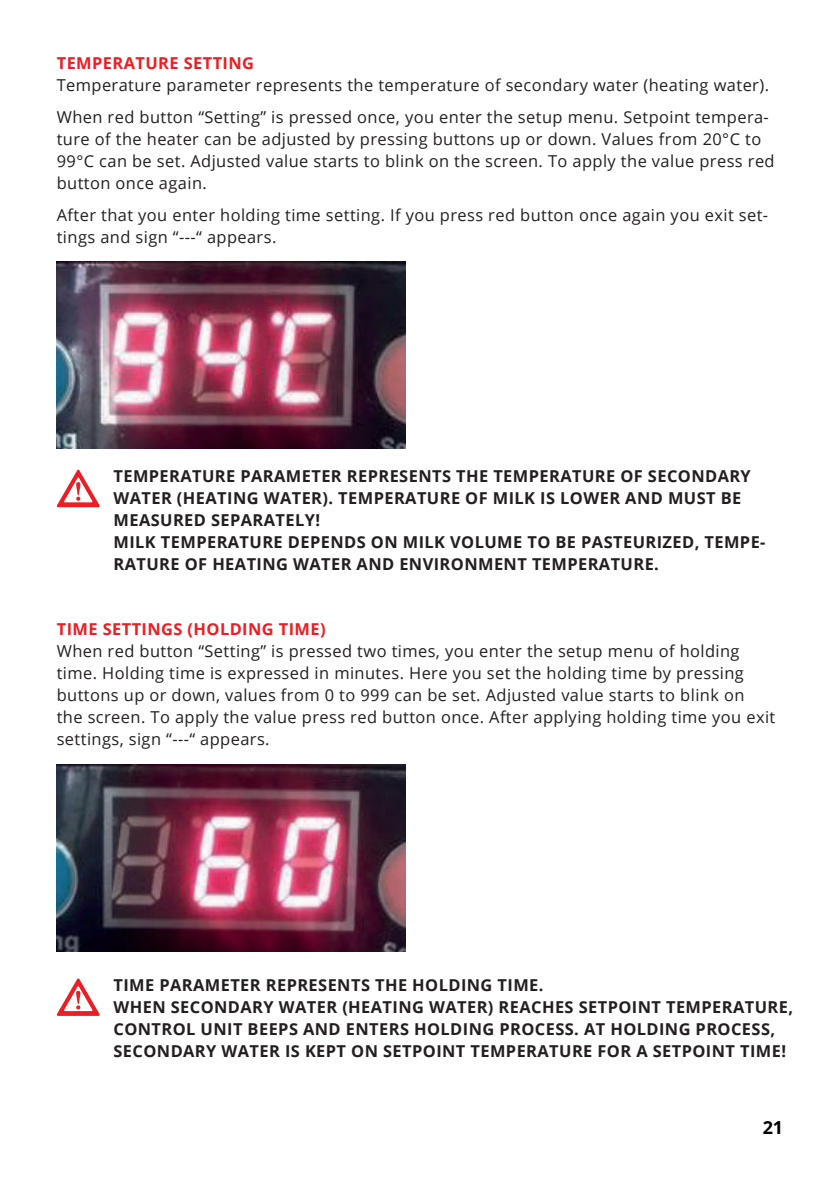
<style>
.page{position:relative;width:840px;height:1191px;background:#fff}
.page>*{position:absolute;margin:0;border:0;box-sizing:border-box;transform-origin:0 0}
.t1{font:700 18px "Open Sans";color:#000001}
.t2{font:16.4px/22px "Open Sans";letter-spacing:.025em;color:#231f20}
.t3{font:700 16.4px/22px "Open Sans";letter-spacing:.025em;color:#231f20}
.t4{font:700 16.4px "Open Sans";letter-spacing:.025em;color:#ee1d23}
</style>
<div class="page">
<img style="left:57px;top:261px;width:348px;height:187px">
<svg style="left:56px;top:469px;width:44px;height:38px"></svg>
<img style="left:57px;top:764px;width:348px;height:187px">
<svg style="left:56px;top:978px;width:44px;height:38px"></svg>
<p class="t4" style="left:57px;top:52px;width:199px">TEMPERATURE SETTING</p>
<p class="t2" style="left:57px;top:69px;width:713px;line-height:32px">Temperature parameter represents the temperature of secondary water (heating water).<br>When red button “Setting” is pressed once, you enter the setup menu. Setpoint tempera-</p>
<p class="t2" style="left:57px;top:128px;width:719px">ture of the heater can be adjusted by pressing buttons up or down. Values from 20°C to<br>99°C can be set. Adjusted value starts to blink on the screen. To apply the value press red button once again.</p>
<p class="t2" style="left:57px;top:204px;width:712px">After that you enter holding time setting. If you press red button once again you exit set&shy;tings and sign “---“ appears.</p>
<p class="t3" style="left:113px;top:464px;width:653px">TEMPERATURE PARAMETER REPRESENTS THE TEMPERATURE OF SECONDARY WATER (HEATING WATER). TEMPERATURE OF MILK IS LOWER AND MUST BE MEASURED SEPARATELY!<br>MILK TEMPERATURE DEPENDS ON MILK VOLUME TO BE PASTEURIZED, TEMPE-RATURE OF HEATING WATER AND ENVIRONMENT TEMPERATURE.</p>
<p class="t4" style="left:57px;top:617px;width:270px">TIME SETTINGS (HOLDING TIME)</p>
<p class="t2" style="left:57px;top:639px;width:719px">When red button “Setting” is pressed two times, you enter the setup menu of holding time. Holding time is expressed in minutes. Here you set the holding time by pressing buttons up or down, values from 0 to 999 can be set. Adjusted value starts to blink on<br>the screen. To apply the value press red button once. After applying holding time you exit settings, sign “---“ appears.</p>
<p class="t3" style="left:113px;top:973px;width:680px">TIME PARAMETER REPRESENTS THE HOLDING TIME.<br>WHEN SECONDARY WATER (HEATING WATER) REACHES SETPOINT TEMPERATURE, CONTROL UNIT BEEPS AND ENTERS HOLDING PROCESS. AT HOLDING PROCESS, SECONDARY WATER IS KEPT ON SETPOINT TEMPERATURE FOR A SETPOINT TIME!</p>
<p class="t1" style="left:762px;top:1115px;width:22px">21</p>
</div>
